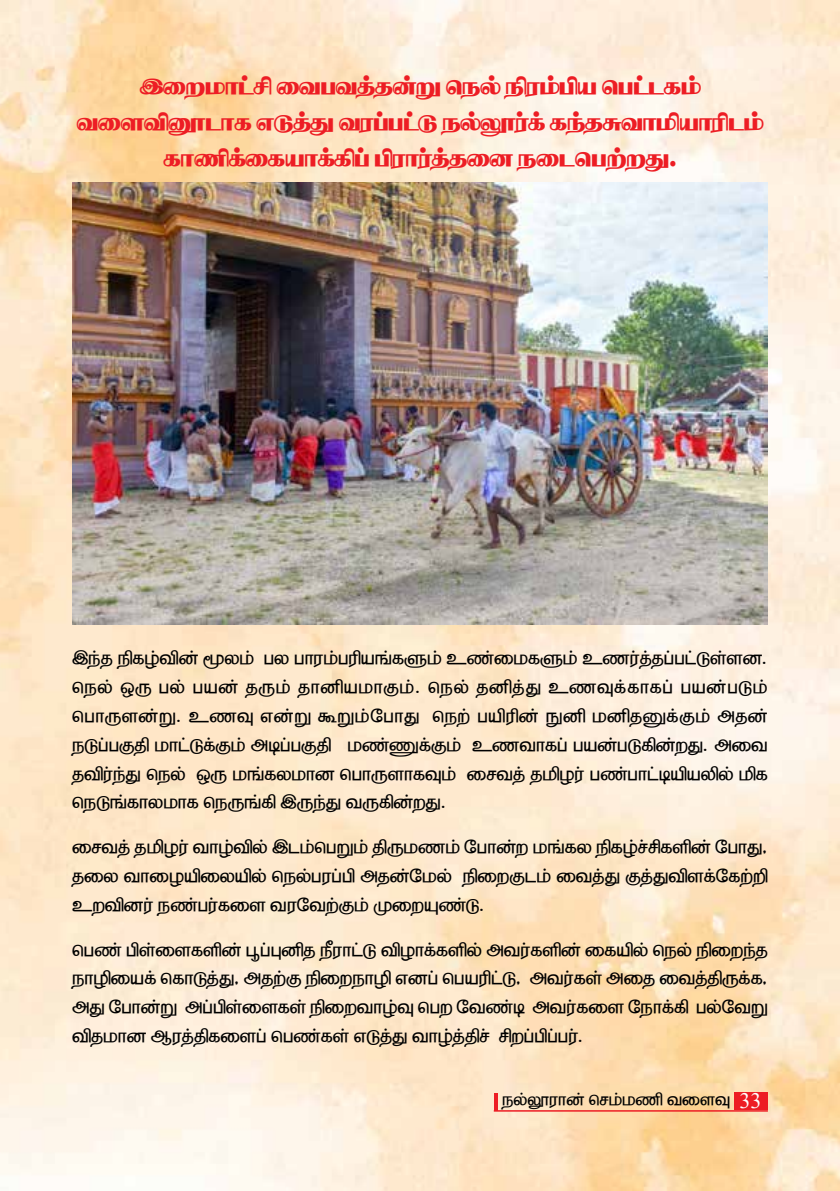
<style>
.page{position:relative;width:840px;height:1191px;background:#fff}
.page>*{position:absolute;margin:0;border:0;box-sizing:border-box;transform-origin:0 0}
.t1{font:30px/36px "NC Thevan";letter-spacing:-.02em;color:#ed1d24;text-align:center}
.t2{font:24px/28.8px "NC Mani";color:#000;text-align:justify}
.t3{font:22px "NC Mani";color:#000}
.s1{font-family:"Times New Roman";color:#fff}
</style>
<div class="page">
<img style="left:0;top:0;width:839px;height:1191px">
<img style="left:72px;top:183px;width:695px;height:441px">
<div style="left:734px;top:1092px;width:33px;height:18px;background:#ed1d24"></div>
<svg style="left:493px;top:1092px;width:4px;height:18px"></svg>
<hr style="left:493px;top:1110px;width:274px;height:1px;background:#ed1d24">
<p class="t1" style="left:76px;top:69px;width:688px">,iwkhl;rp itgtj;jd;W ney; epuk;gpa ngl;lfk; tistpD}lhf vLj;J tug;gl;L ey;Y}u;f; fe;jRthkpahuplk; fhzpf;ifahf;fpg; gpuhu;j;jid eilngw;wJ.</p>
<p class="t2" style="left:72px;top:644px;width:697px">,e;j epfo;tpd; %yk; gy ghuk;gupaq;fSk; cz;ikfSk; czu;j;jg;gl;Ls;sd. ney; xU gy; gad; jUk; jhdpakhFk;. ney; jdpj;J czTf;fhfg; gad;gLk; nghUsd;W. czT vd;W $Wk;NghJ new; gapupd; Edp kdpjDf;Fk; mjd; eLg;gFjp khl;Lf;Fk; mbg;gFjp kz;Zf;Fk; czthfg; gad;gLfpd;wJ. mit jtpu;e;J ney; xU kq;fykhd nghUshfTk; irtj; jkpou; gz;ghl;bapaypy; kpf neLq;fhykhf neUq;fp ,Ue;J tUfpd;wJ.</p>
<p class="t2" style="left:72px;top:832px;width:697px">irtj; jkpou; tho;tpy; ,lk;ngWk; jpUkzk; Nghd;w kq;fy epfo;r;rpfspd; NghJ&gt; jiy thioapiyapy; ney;gug;gp mjd;Nky; epiwFlk; itj;J Fj;Jtpsf;Nfw;wp cwtpdu; ez;gu;fis tuNtw;Fk; KiwAz;L.</p>
<p class="t2" style="left:72px;top:935px;width:697px">ngz; gps;isfspd; G+g;Gdpj ePuhl;L tpohf;fspy; mtu;fspd; ifapy; ney; epiwe;j ehopiaf; nfhLj;J&gt; mjw;F epiwehop vdg; ngaupl;L&gt; mtu;fs; mij itj;jpUf;f&gt; mJ Nghd;W mg;gps;isfs; epiwtho;T ngw Ntz;b mtu;fis Nehf;fp gy;NtW tpjkhd Muj;jpfisg; ngz;fs; vLj;J tho;j;jpr; rpwg;gpg;gu;.</p>
<p class="t3" style="left:502px;top:1088px;width:261px">ey;Y}uhd; nrk;kzp tisT <span class="s1">33</span></p>
</div>
